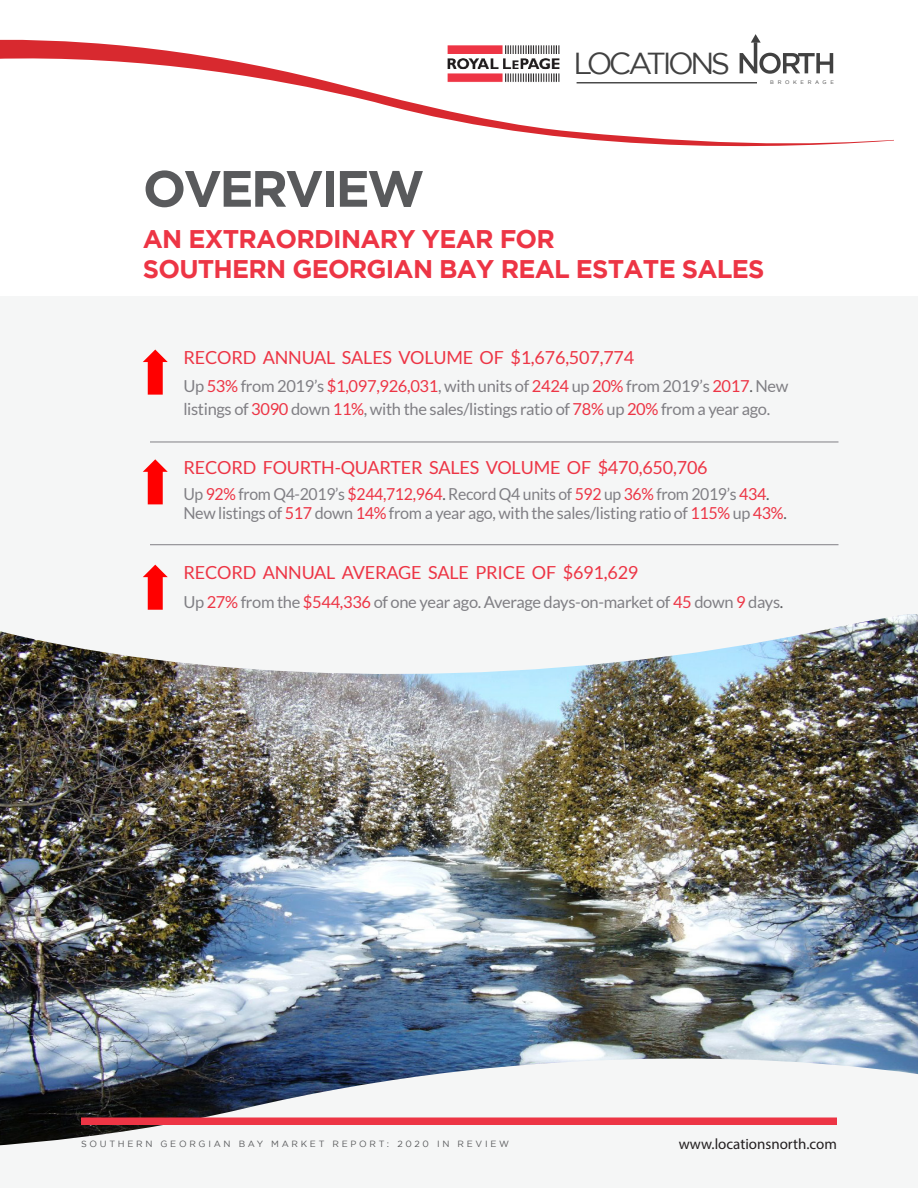
<style>
.page{position:relative;width:918px;height:1188px;background:#fff}
.page>*{position:absolute;margin:0;border:0;box-sizing:border-box;transform-origin:0 0}
.t1{font:700 51px "Gotham";letter-spacing:-.05em;color:#595a5c}
.t2{font:30.3px "Gotham";letter-spacing:-.115em;color:#414141}
.t3{font:700 25.5px/30.6px "Gotham";letter-spacing:-.03em;color:#ed3545}
.t4{font:18px "Lato";letter-spacing:-.01em;color:#ed3545}
.t5{font:16.5px/22.5px "Lato";letter-spacing:-.02em;color:#807f84}
.t6{font:16.5px/19.8px "Lato";letter-spacing:-.02em;color:#807f84;scale:.96 1}
.t7{font:15px "Myriad Pro";color:#231f20}
.t8{font:9px "Gotham";letter-spacing:.3em;color:#595a5c}
.t9{font:5.25px "Gotham";letter-spacing:.7em;color:#414141}
.s1{color:#ed3545}
.s2{color:#595a5c}
</style>
<div class="page">
<img style="left:0;top:689px;width:918px;height:353px">
<div style="left:0;top:296px;width:918px;height:318px;background:#f5f6f6"></div>
<img style="left:0;top:545px;width:918px;height:144px">
<hr style="left:150px;top:544px;width:688px;height:1px;background:#807f84">
<hr style="left:150px;top:442px;width:688px;height:1px;background:#807f84">
<img style="left:0;top:1042px;width:918px;height:104px">
<svg style="left:143px;top:565px;width:25px;height:45px"></svg>
<svg style="left:143px;top:350px;width:25px;height:45px"></svg>
<svg style="left:143px;top:459px;width:25px;height:45px"></svg>
<div style="left:81px;top:1118px;width:756px;height:7px;background:#ed3545"></div>
<svg style="left:0;top:37px;width:894px;height:110px"></svg>
<h2 class="t2" style="left:573px;top:46px;width:158px">LOCATIONS</h2>
<p class="t9" style="left:770px;top:80px;width:65px">BROKERAGE</p>
<p class="t1" style="left:143px;top:159px;width:283px">OVERVIEW</p>
<p class="t3" style="left:143px;top:223px;width:623px">AN EXTRAORDINARY YEAR FOR<br>SOUTHERN GEORGIAN BAY REAL ESTATE SALES</p>
<p class="t4" style="left:183px;top:347px;width:452px">RECORD ANNUAL SALES VOLUME OF $1,676,507,774</p>
<p class="t5" style="left:183px;top:375px;width:607px">Up <span class="s1">53%</span> from 2019’s <span class="s1">$1,097,926,031</span>, with units of <span class="s1">2424</span> up <span class="s1">20%</span> from 2019’s <span class="s1">2017</span><span class="s2">.</span> New listings of <span class="s1">3090</span> down <span class="s1">11%</span>, with the sales/listings ratio of <span class="s1">78%</span> up <span class="s1">20%</span> from a year ago.</p>
<p class="t4" style="left:183px;top:457px;width:526px">RECORD FOURTH-QUARTER SALES VOLUME OF $470,650,706</p>
<p class="t6" style="left:183px;top:484px;width:630px">Up <span class="s1">92%</span> from Q4-2019’s <span class="s1">$244,712,964</span><span class="s2">.</span> Record Q4 units of <span class="s1">592</span> up <span class="s1">36%</span> from 2019’s <span class="s1">434</span><span class="s2">.<br></span>New listings of <span class="s1">517</span> down <span class="s1">14%</span> from a year ago, with the sales/listing ratio of <span class="s1">115%</span> up <span class="s1">43%</span><span class="s2">.</span></p>
<p class="t4" style="left:183px;top:563px;width:457px">RECORD ANNUAL AVERAGE SALE PRICE OF $691,629</p>
<p class="t5" style="left:183px;top:590px;width:601px">Up <span class="s1">27%</span> from the <span class="s1">$544,336</span> of one year ago. Average days-on-market of <span class="s1">45</span> down <span class="s1">9</span> days<span class="s2">.</span></p>
<p class="t8" style="left:81px;top:1139px;width:430px">SOUTHERN GEORGIAN BAY MARKET REPORT: 2020 IN REVIEW</p>
<p class="t7" style="left:679px;top:1134px;width:160px">www.locationsnorth.com</p>
</div>
